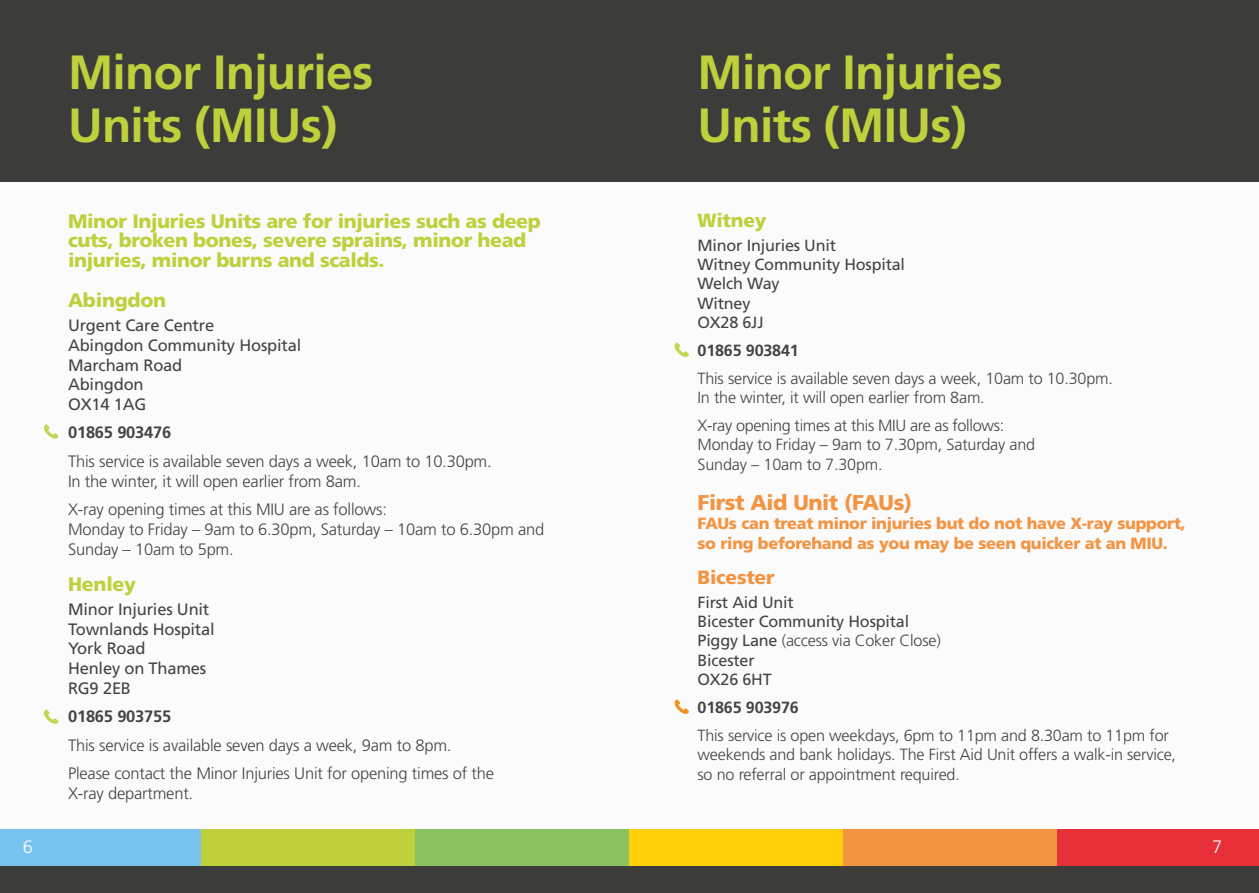
<style>
.page{position:relative;width:1259px;height:893px;background:#fff}
.page>*{position:absolute;margin:0;border:0;box-sizing:border-box;transform-origin:0 0}
.t1{font:700 48px/52.5px "Frutiger LT Std";letter-spacing:-.015em;color:#bed13d}
.t2{font:900 21.45px "Frutiger LT Std";letter-spacing:-.02em;color:#f39443}
.t3{font:900 19.5px/19.5px "Frutiger LT Std";letter-spacing:-.02em;color:#bed13d}
.t4{font:900 19.05px "Frutiger LT Std";letter-spacing:-.01em;color:#f39443}
.t5{font:900 19.05px "Frutiger LT Std";letter-spacing:-.01em;color:#bed13d}
.t6{font:300 18px "Frutiger LT Std";color:#fff}
.t7{font:300 16.5px/19.8px "Frutiger LT Std";letter-spacing:-.01em;color:#454444}
.t8{font:16.5px/19.8px "Frutiger LT Std";letter-spacing:-.01em;color:#454444}
.t9{font:700 16.5px "Frutiger LT Std";letter-spacing:-.01em;color:#454444}
.t10{font:300 16.2px/19.4px "Frutiger LT Std";letter-spacing:-.01em;color:#454444}
.t11{font:16.2px/19.4px "Frutiger LT Std";letter-spacing:-.01em;color:#454444}
.t12{font:900 16.2px/19.4px "Frutiger LT Std";letter-spacing:-.02em;color:#f39443}
.t13{font:700 16.2px "Frutiger LT Std";letter-spacing:-.01em;color:#454444}
.s1{font-weight:300}
</style>
<div class="page">
<div style="left:0;top:828px;width:201px;height:43px;background:#76c3ee"></div>
<div style="left:201px;top:828px;width:214px;height:43px;background:#bed13d"></div>
<div style="left:415px;top:828px;width:214px;height:43px;background:#8cc161"></div>
<div style="left:629px;top:828px;width:214px;height:43px;background:#ffcf07"></div>
<div style="left:843px;top:828px;width:214px;height:43px;background:#f39443"></div>
<div style="left:1057px;top:828px;width:202px;height:43px;background:#e72f37"></div>
<div style="left:0;top:866px;width:1259px;height:27px;background:#3c3c3b"></div>
<div style="left:0;top:170px;width:1259px;height:658px;background:#fbfbfb"></div>
<div style="left:0;top:0;width:1259px;height:182px;background:#3c3c3b"></div>
<svg style="left:44px;top:424px;width:15px;height:15px"></svg>
<svg style="left:44px;top:709px;width:15px;height:15px"></svg>
<svg style="left:674px;top:342px;width:15px;height:15px"></svg>
<svg style="left:674px;top:699px;width:15px;height:15px"></svg>
<h1 class="t1" style="left:68px;top:46px;width:307px">Minor Injuries<br>Units (MIUs)</h1>
<p class="t3" style="left:68px;top:211px;width:474px">Minor Injuries Units are for injuries such as deep cuts, broken bones, severe sprains, minor head injuries, minor burns and scalds.</p>
<p class="t3" style="left:68px;top:290px;width:100px">Abingdon</p>
<p class="t8" style="left:68px;top:315px;width:235px">Urgent Care Centre<br>Abingdon Community Hospital<br>Marcham Road<br>Abingdon<br>OX14 1AG</p>
<p class="t9" style="left:68px;top:423px;width:105px">01865 903476</p>
<p class="t7" style="left:68px;top:451px;width:425px">This service is available seven days a week, 10am to 10.30pm.<br>In the winter, it will open earlier from 8am.</p>
<p class="t7" style="left:68px;top:499px;width:478px">X-ray opening times at this MIU are as follows:<br>Monday to Friday – 9am to 6.30pm, Saturday – 10am to 6.30pm and<br>Sunday – 10am to 5pm.</p>
<p class="t3" style="left:68px;top:574px;width:70px">Henley</p>
<p class="t8" style="left:68px;top:599px;width:148px">Minor Injuries Unit<br>Townlands Hospital<br>York Road<br>Henley on Thames<br>RG9 2EB</p>
<p class="t9" style="left:68px;top:707px;width:105px">01865 903755</p>
<p class="t7" style="left:68px;top:731px;width:427px;line-height:28.3px">This service is available seven days a week, 9am to 8pm.<br>Please contact the Minor Injuries Unit for opening times of the</p>
<p class="t7" style="left:68px;top:783px;width:127px">X-ray department.</p>
<h1 class="t1" style="left:697px;top:46px;width:307px">Minor Injuries<br>Units (MIUs)</h1>
<p class="t5" style="left:697px;top:209px;width:70px">Witney</p>
<p class="t11" style="left:697px;top:235px;width:209px">Minor Injuries Unit<br>Witney Community Hospital<br>Welch Way<br>Witney<br>OX28 6JJ</p>
<p class="t13" style="left:697px;top:341px;width:103px">01865 903841</p>
<p class="t10" style="left:697px;top:369px;width:417px">This service is available seven days a week, 10am to 10.30pm.<br>In the winter, it will open earlier from 8am.</p>
<p class="t10" style="left:697px;top:416px;width:339px">X-ray opening times at this MIU are as follows:<br>Monday to Friday – 9am to 7.30pm, Saturday and<br>Sunday – 10am to 7.30pm.</p>
<h2 class="t2" style="left:697px;top:490px;width:216px">First Aid Unit (FAUs)</h2>
<p class="t12" style="left:697px;top:514px;width:490px">FAUs can treat minor injuries but do not have X-ray support, so ring beforehand as you may be seen quicker at an MIU.</p>
<p class="t4" style="left:697px;top:566px;width:78px">Bicester</p>
<p class="t11" style="left:697px;top:592px;width:245px">First Aid Unit<br>Bicester Community Hospital<br>Piggy Lane <span class="s1">(access via Coker Close)<br></span>Bicester<br>OX26 6HT</p>
<p class="t13" style="left:697px;top:698px;width:103px">01865 903976</p>
<p class="t10" style="left:697px;top:726px;width:480px">This service is open weekdays, 6pm to 11pm and 8.30am to 11pm for weekends and bank holidays. The First Aid Unit offers a walk-in service, so no referral or appointment required.</p>
<p class="t6" style="left:23px;top:837px;width:12px">6</p>
<p class="t6" style="left:1212px;top:837px;width:12px">7</p>
</div>
